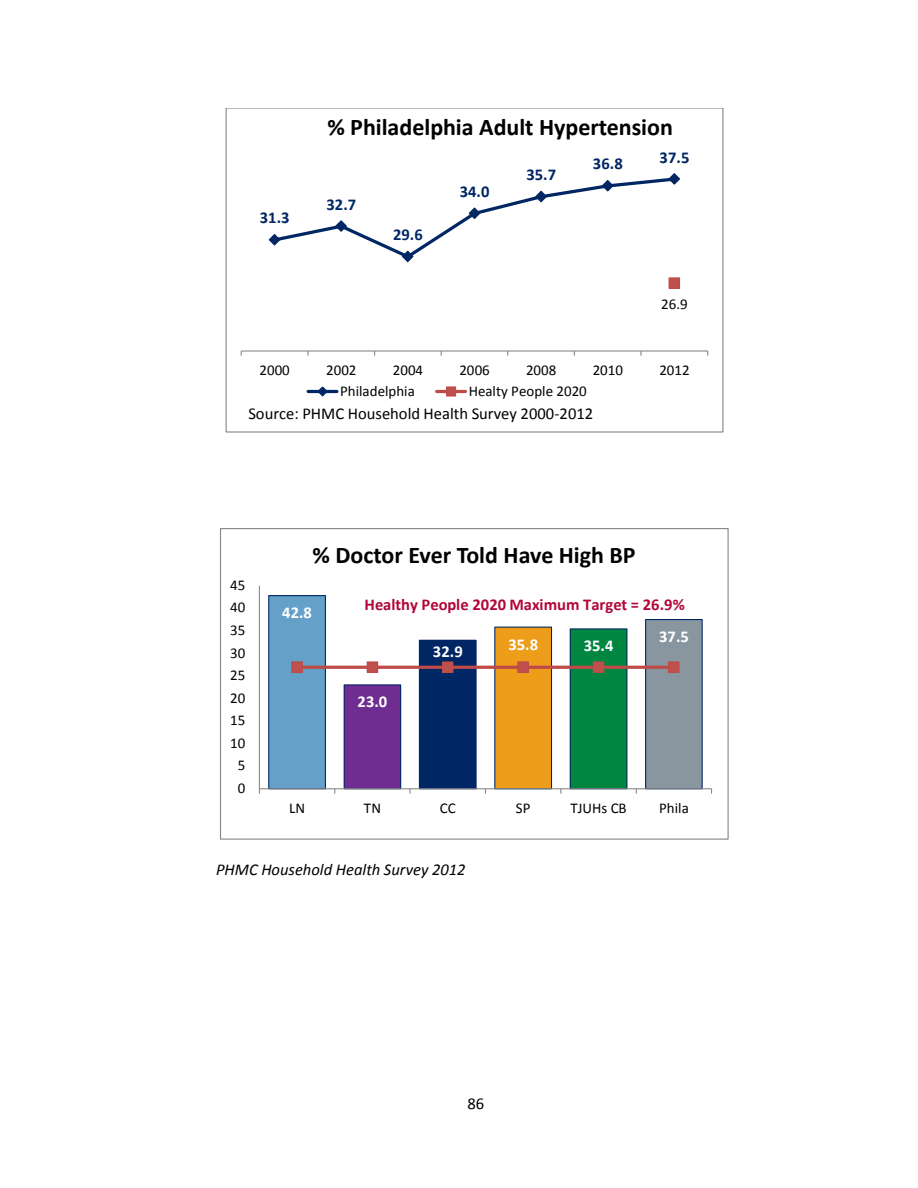
<style>
.page{position:relative;width:918px;height:1188px;background:#fff}
.page>*{position:absolute;margin:0;border:0;box-sizing:border-box;transform-origin:0 0}
.t1{font:700 24px "Calibri";color:#000}
.t2{font:700 16.65px "Calibri";color:#002664}
.t3{font:16.5px "Calibri";color:#000}
.t4{font:700 16.5px "Calibri";color:#b1063a}
.t5{font:italic 16.5px "Calibri";color:#000}
.t6{font:700 16.5px "Calibri";letter-spacing:.005em;color:#fff}
.t7{font:700 16.5px "Calibri";letter-spacing:.005em;color:#002664}
.t8{font:15px "Calibri";color:#000}
</style>
<div class="page">
<hr style="left:241px;top:350px;width:467px;height:2px;background:#868686">
<svg style="left:268px;top:173px;width:412px;height:90px"></svg>
<div style="left:669px;top:278px;width:11px;height:10px;background:#c0504d"></div>
<div style="left:669px;top:277px;width:11px;height:12px;border:1px solid #be4b48"></div>
<hr style="left:308px;top:390px;width:29px;height:3px;background:#002664">
<svg style="left:317px;top:386px;width:12px;height:11px"></svg>
<hr style="left:437px;top:390px;width:28px;height:3px;background:#be4b48">
<div style="left:447px;top:387px;width:9px;height:9px;background:#c0504d"></div>
<div style="left:446px;top:386px;width:10px;height:11px;border:1px solid #be4b48"></div>
<div style="left:226px;top:108px;width:497px;height:325px;border:1px solid #868686"></div>
<div style="left:269px;top:596px;width:56px;height:193px;background:#64a0c8"></div>
<div style="left:268px;top:595px;width:58px;height:194px;border:1px solid #002664"></div>
<div style="left:344px;top:685px;width:57px;height:104px;background:#6f2c91"></div>
<div style="left:344px;top:684px;width:57px;height:105px;border:1px solid #002664"></div>
<div style="left:495px;top:627px;width:57px;height:162px;background:#ed9d19"></div>
<div style="left:494px;top:627px;width:58px;height:162px;border:1px solid #002664"></div>
<div style="left:570px;top:629px;width:57px;height:160px;background:#008641"></div>
<div style="left:570px;top:628px;width:57px;height:161px;border:1px solid #002664"></div>
<div style="left:646px;top:620px;width:56px;height:169px;background:#8996a0"></div>
<div style="left:645px;top:619px;width:58px;height:170px;border:1px solid #002664"></div>
<div style="left:419px;top:640px;width:57px;height:149px;background:#002664"></div>
<div style="left:419px;top:640px;width:58px;height:149px;border:1px solid #002664"></div>
<hr style="left:259px;top:586px;width:1px;height:203px;background:#868686">
<hr style="left:259px;top:788px;width:453px;height:1px;background:#868686">
<hr style="left:297px;top:666px;width:377px;height:3px;background:#be4b48">
<div style="left:292px;top:662px;width:10px;height:10px;background:#c0504d"></div>
<div style="left:291px;top:661px;width:12px;height:12px;border:1px solid #be4b48"></div>
<div style="left:367px;top:662px;width:11px;height:10px;background:#c0504d"></div>
<div style="left:367px;top:661px;width:11px;height:12px;border:1px solid #be4b48"></div>
<div style="left:442px;top:662px;width:11px;height:10px;background:#c0504d"></div>
<div style="left:442px;top:661px;width:11px;height:12px;border:1px solid #be4b48"></div>
<div style="left:518px;top:662px;width:10px;height:10px;background:#c0504d"></div>
<div style="left:517px;top:661px;width:12px;height:12px;border:1px solid #be4b48"></div>
<div style="left:593px;top:662px;width:11px;height:10px;background:#c0504d"></div>
<div style="left:593px;top:661px;width:11px;height:12px;border:1px solid #be4b48"></div>
<div style="left:669px;top:662px;width:10px;height:10px;background:#c0504d"></div>
<div style="left:668px;top:661px;width:12px;height:12px;border:1px solid #be4b48"></div>
<div style="left:220px;top:529px;width:509px;height:311px;border:1px solid #868686"></div>
<p class="t1" style="left:327px;top:117px;width:347px">% Philadelphia Adult Hypertension</p>
<p class="t7" style="left:260px;top:211px;width:31px">31.3</p>
<p class="t7" style="left:326px;top:197px;width:31px">32.7</p>
<p class="t7" style="left:393px;top:228px;width:31px">29.6</p>
<p class="t7" style="left:460px;top:185px;width:31px">34.0</p>
<p class="t7" style="left:526px;top:168px;width:31px">35.7</p>
<p class="t2" style="left:593px;top:157px;width:31px">36.8</p>
<p class="t2" style="left:660px;top:150px;width:31px">37.5</p>
<p class="t8" style="left:661px;top:298px;width:28px">26.9</p>
<p class="t8" style="left:259px;top:363px;width:32px">2000</p>
<p class="t8" style="left:326px;top:363px;width:32px">2002</p>
<p class="t8" style="left:393px;top:363px;width:32px">2004</p>
<p class="t8" style="left:459px;top:363px;width:32px">2006</p>
<p class="t8" style="left:526px;top:363px;width:32px">2008</p>
<p class="t8" style="left:593px;top:363px;width:32px">2010</p>
<p class="t8" style="left:659px;top:363px;width:32px">2012</p>
<p class="t8" style="left:340px;top:384px;width:76px">Philadelphia</p>
<p class="t8" style="left:469px;top:384px;width:120px">Healty People 2020</p>
<p class="t3" style="left:248px;top:407px;width:346px">Source: PHMC Household Health Survey 2000-2012</p>
<p class="t8" style="left:230px;top:579px;width:17px">45</p>
<p class="t8" style="left:230px;top:601px;width:17px">40</p>
<p class="t8" style="left:230px;top:624px;width:17px">35</p>
<p class="t8" style="left:230px;top:646px;width:17px">30</p>
<p class="t8" style="left:230px;top:669px;width:17px">25</p>
<p class="t8" style="left:230px;top:692px;width:17px">20</p>
<p class="t8" style="left:230px;top:714px;width:17px">15</p>
<p class="t8" style="left:230px;top:737px;width:17px">10</p>
<p class="t8" style="left:238px;top:759px;width:9px">5</p>
<p class="t8" style="left:238px;top:782px;width:9px">0</p>
<p class="t1" style="left:313px;top:545px;width:325px">% Doctor Ever Told Have High BP</p>
<p class="t4" style="left:365px;top:598px;width:322px">Healthy People 2020 Maximum Target = 26.9%</p>
<p class="t6" style="left:282px;top:606px;width:31px">42.8</p>
<p class="t6" style="left:358px;top:695px;width:31px">23.0</p>
<p class="t6" style="left:433px;top:644px;width:31px">32.9</p>
<p class="t6" style="left:508px;top:637px;width:31px">35.8</p>
<p class="t6" style="left:584px;top:639px;width:31px">35.4</p>
<p class="t6" style="left:659px;top:630px;width:31px">37.5</p>
<p class="t8" style="left:289px;top:801px;width:17px">LN</p>
<p class="t8" style="left:364px;top:801px;width:19px">TN</p>
<p class="t8" style="left:440px;top:801px;width:17px">CC</p>
<p class="t8" style="left:516px;top:801px;width:16px">SP</p>
<p class="t8" style="left:570px;top:801px;width:58px">TJUHs CB</p>
<p class="t8" style="left:659px;top:801px;width:31px">Phila</p>
<p class="t5" style="left:216px;top:863px;width:251px">PHMC Household Health Survey 2012</p>
<p class="t3" style="left:468px;top:1097px;width:18px">86</p>
</div>
